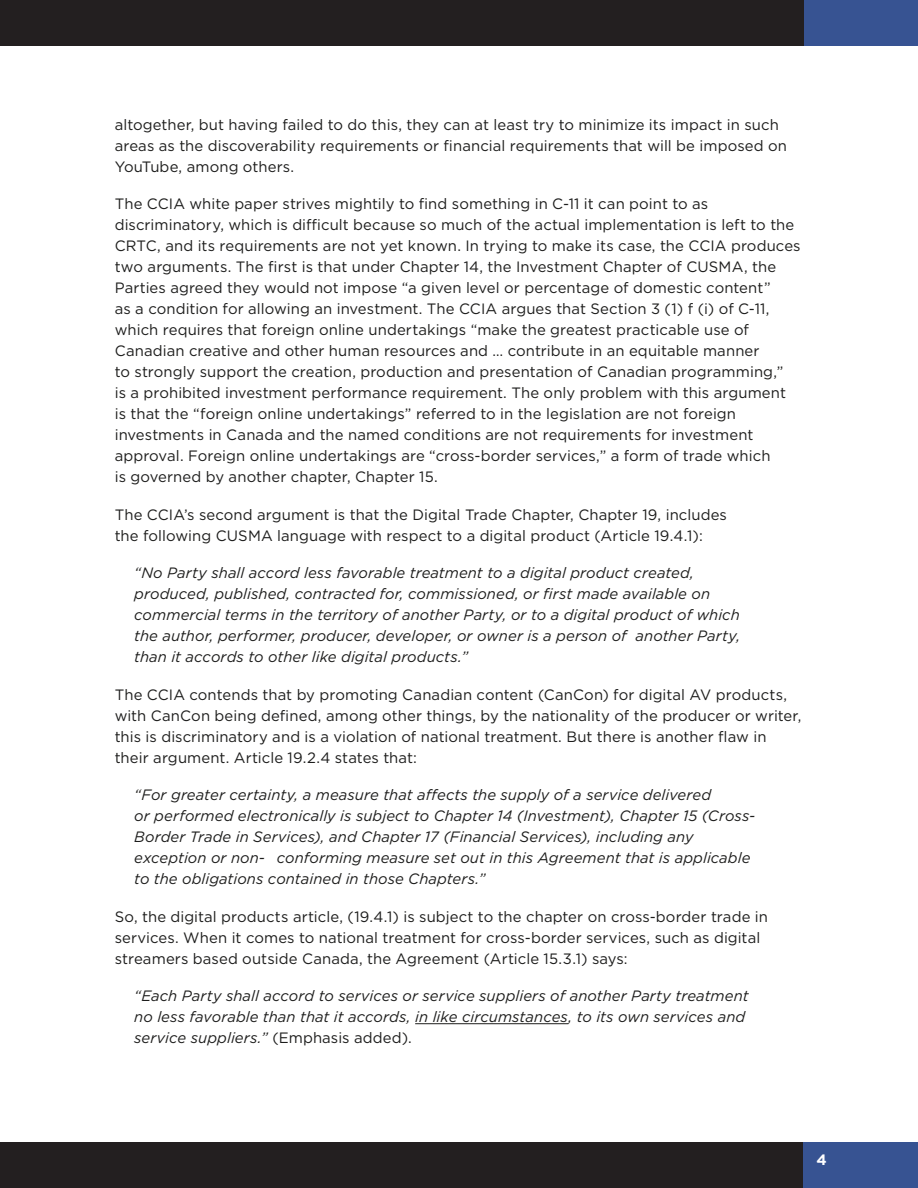
<style>
.page{position:relative;width:918px;height:1188px;background:#fff}
.page>*{position:absolute;margin:0;border:0;box-sizing:border-box;transform-origin:0 0}
.t1{font:15px/21px "Gotham";letter-spacing:.005em;color:#1d1d1c}
.t2{font:italic 15px/21px "Gotham";letter-spacing:.005em;color:#1d1d1c}
.t3{font:700 15px "Gotham";color:#fff}
.s1{font-style:normal}
</style>
<div class="page">
<div style="left:802px;top:1143px;width:116px;height:45px;background:#375392"></div>
<div style="left:803px;top:0;width:115px;height:45px;background:#375392"></div>
<div style="left:0;top:1143px;width:802px;height:45px;background:#231f20"></div>
<div style="left:0;top:0;width:803px;height:45px;background:#231f20"></div>
<hr style="left:415px;top:1023px;width:153px;height:1px;background:#1d1d1c">
<p class="t1" style="left:115px;top:114px;width:674px">altogether, but having failed to do this, they can at least try to minimize its impact in such areas as the discoverability requirements or financial requirements that will be imposed on<br>YouTube, among others.</p>
<p class="t1" style="left:115px;top:193px;width:687px">The CCIA white paper strives mightily to find something in C-11 it can point to as discriminatory, which is difficult because so much of the actual implementation is left to the CRTC, and its requirements are not yet known. In trying to make its case, the CCIA produces two arguments. The first is that under Chapter 14, the Investment Chapter of CUSMA, the Parties agreed they would not impose “a given level or percentage of domestic content”<br>as a condition for allowing an investment. The CCIA argues that Section 3 (1) f (i) of C-11, which requires that foreign online undertakings “make the greatest practicable use of Canadian creative and other human resources and … contribute in an equitable manner<br>to strongly support the creation, production and presentation of Canadian programming,”<br>is a prohibited investment performance requirement. The only problem with this argument is that the “foreign online undertakings” referred to in the legislation are not foreign investments in Canada and the named conditions are not requirements for investment approval. Foreign online undertakings are “cross-border services,” a form of trade which<br>is governed by another chapter, Chapter 15.</p>
<p class="t1" style="left:115px;top:504px;width:614px">The CCIA’s second argument is that the Digital Trade Chapter, Chapter 19, includes the following CUSMA language with respect to a digital product (Article 19.4.1):</p>
<p class="t2" style="left:134px;top:562px;width:607px">“No Party shall accord less favorable treatment to a digital product created, produced, published, contracted for, commissioned, or first made available on commercial terms in the territory of another Party, or to a digital product of which the author, performer, producer, developer, or owner is a person of another Party, than it accords to other like digital products.”</p>
<p class="t1" style="left:115px;top:684px;width:688px">The CCIA contends that by promoting Canadian content (CanCon) for digital AV products, with CanCon being defined, among other things, by the nationality of the producer or writer, this is discriminatory and is a violation of national treatment. But there is another flaw in their argument. Article 19.2.4 states that:</p>
<p class="t2" style="left:134px;top:784px;width:623px">“For greater certainty, a measure that affects the supply of a service delivered<br>or performed electronically is subject to Chapter 14 (Investment), Chapter 15 (Cross-Border Trade in Services), and Chapter 17 (Financial Services), including any exception or non- conforming measure set out in this Agreement that is applicable to the obligations contained in those Chapters.”</p>
<p class="t1" style="left:115px;top:906px;width:655px">So, the digital products article, (19.4.1) is subject to the chapter on cross-border trade in services. When it comes to national treatment for cross-border services, such as digital streamers based outside Canada, the Agreement (Article 15.3.1) says:</p>
<p class="t2" style="left:134px;top:985px;width:616px">“Each Party shall accord to services or service suppliers of another Party treatment no less favorable than that it accords, in like circumstances, to its own services and service suppliers.” <span class="s1">(Emphasis added).</span></p>
<p class="t3" style="left:817px;top:1150px;width:12px">4</p>
</div>
